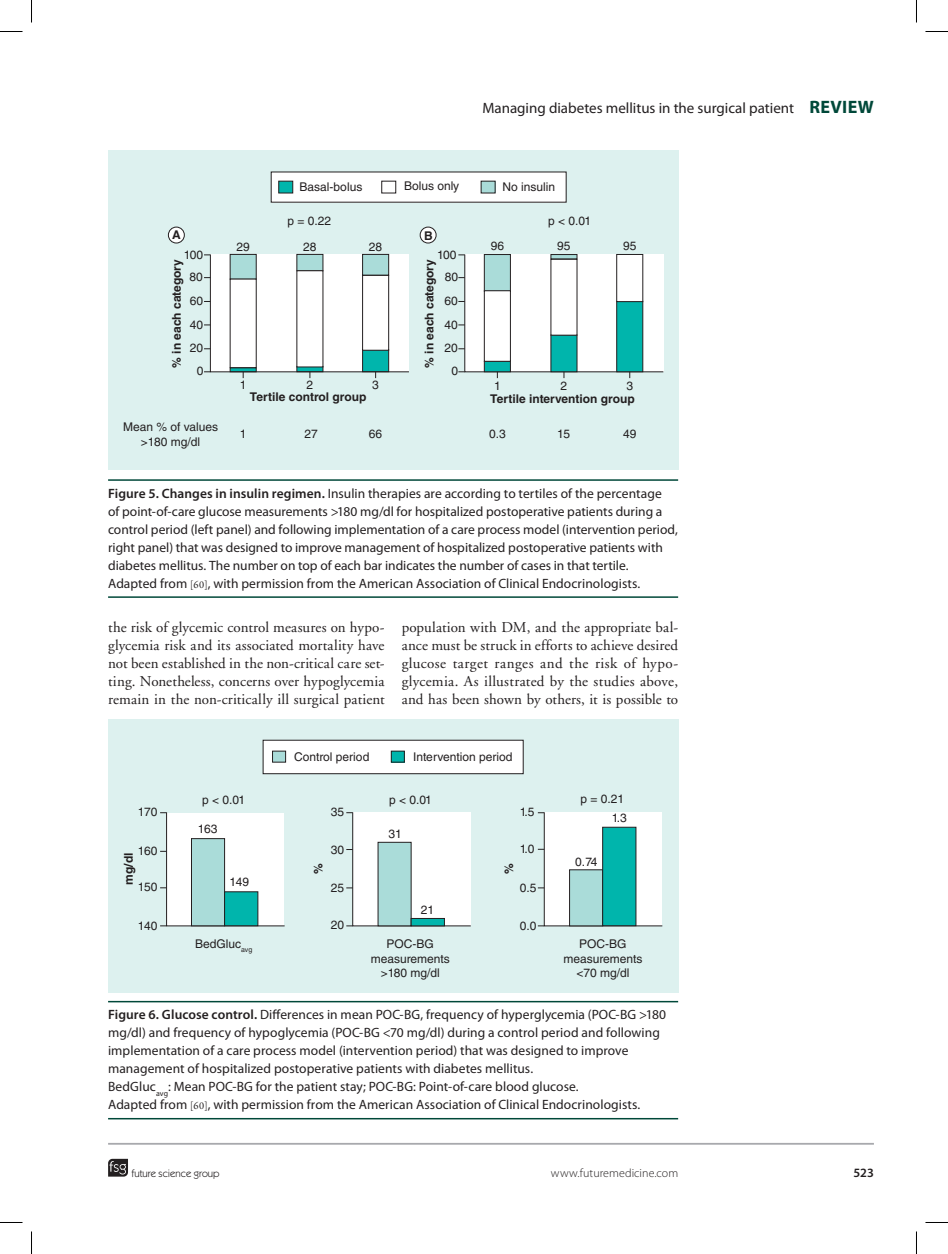
<style>
.page{position:relative;width:948px;height:1254px;background:#fff}
.page>*{position:absolute;margin:0;border:0;box-sizing:border-box;transform-origin:0 0}
.t1{font:15px/18px "Adobe Garamond";letter-spacing:.005em;color:#231f20;text-align:justify}
.t2{font:15px "Myriad Pro";color:#231f20}
.t3{font:13.5px/18px "Myriad Pro";color:#231f20}
.t4{font:600 12.75px "Myriad Pro";color:#231f20}
.t5{font:12px/23.4px "Helvetica LT Std";color:#231f20;text-align:center}
.t6{font:700 12px "Helvetica LT Std";color:#231f20}
.t7{font:300 12px "Myriad Pro";letter-spacing:.005em;color:#231f20}
.t8{font:10.5px "Itc Kabel";color:#231f20}
.s1{font-weight:700;font-size:18px;color:#004839}
.s2{font-weight:600}
.s3{font-family:"Garamond Premr Pro";font-size:10.5px}
</style>
<div class="page">
<svg style="left:108px;top:1158px;width:20px;height:18px"></svg>
<hr style="left:108px;top:1142px;width:765px;height:2px;background:#a8a9ad">
<hr style="left:108px;top:479px;width:570px;height:2px;background:#004839">
<hr style="left:108px;top:596px;width:570px;height:2px;background:#004839">
<hr style="left:108px;top:1001px;width:570px;height:1px;background:#004839">
<hr style="left:108px;top:1118px;width:570px;height:1px;background:#004839">
<div style="left:108px;top:151px;width:570px;height:318px;background:#ddf1ef"></div>
<svg style="left:270px;top:171px;width:394px;height:201px"></svg>
<div style="left:616px;top:301px;width:27px;height:71px;background:#00b5ac;border:1px solid #231f20"></div>
<div style="left:616px;top:254px;width:27px;height:48px;background:#fff;border:1px solid #231f20"></div>
<svg style="left:204px;top:180px;width:426px;height:199px"></svg>
<div style="left:168px;top:227px;width:16px;height:16px;background:#fff;border-radius:50%"></div>
<div style="left:168px;top:227px;width:17px;height:16px;border:1px solid #231f20;border-radius:50%"></div>
<div style="left:420px;top:227px;width:16px;height:16px;background:#fff;border-radius:50%"></div>
<div style="left:420px;top:227px;width:16px;height:16px;border:1px solid #231f20;border-radius:50%"></div>
<svg style="left:210px;top:254px;width:199px;height:118px;background:#e7efee"></svg>
<div style="left:108px;top:719px;width:570px;height:273px;background:#ddf1ef"></div>
<div style="left:545px;top:812px;width:118px;height:114px;background:#fff"></div>
<div style="left:569px;top:869px;width:34px;height:57px;background:#aadcd9;border:1px solid #231f20"></div>
<div style="left:602px;top:827px;width:34px;height:99px;background:#00b5ac;border:1px solid #231f20"></div>
<div style="left:263px;top:740px;width:260px;height:34px;background:#fff"></div>
<svg style="left:160px;top:750px;width:385px;height:176px"></svg>
<svg style="left:0;top:31px;width:22px;height:1px"></svg>
<svg style="left:925px;top:31px;width:22px;height:1px"></svg>
<svg style="left:0;top:1222px;width:22px;height:1px"></svg>
<svg style="left:925px;top:1222px;width:22px;height:1px"></svg>
<svg style="left:31px;top:0;width:1px;height:23px"></svg>
<svg style="left:31px;top:1231px;width:1px;height:23px"></svg>
<svg style="left:916px;top:0;width:1px;height:23px"></svg>
<svg style="left:916px;top:1231px;width:1px;height:23px"></svg>
<p class="t2" style="left:482px;top:99px;width:393px">Managing diabetes mellitus in the surgical patient <span class="s1">REVIEW</span></p>
<p class="t5" style="left:299px;top:175px;width:64px">Basal-bolus</p>
<p class="t5" style="left:404px;top:174px;width:57px">Bolus only</p>
<p class="t5" style="left:502px;top:175px;width:54px">No insulin</p>
<p class="t5" style="left:287px;top:209px;width:45px">p = 0.22</p>
<p class="t6" style="left:172px;top:227px;width:10px">A</p>
<p class="t6" style="left:424px;top:228px;width:10px">B</p>
<p class="t5" style="left:236px;top:234px;width:15px">29</p>
<p class="t5" style="left:303px;top:234px;width:15px">28</p>
<p class="t5" style="left:369px;top:234px;width:15px">28</p>
<p class="t6" style="left:169px;top:368px;width:110px;rotate:-90deg">% in each category</p>
<p class="t5" style="left:437px;top:243px;width:22px;line-height:22.8px;text-align:right">100<br>80</p>
<p class="t5" style="left:184px;top:243px;width:21px;line-height:22.8px">100<br>80</p>
<p class="t5" style="left:190px;top:289px;width:15px">60<br>40<br>20<br>0</p>
<p class="t6" style="left:422px;top:368px;width:110px;rotate:-90deg">% in each category</p>
<p class="t5" style="left:444px;top:289px;width:15px;text-align:right">60<br>40<br>20<br>0</p>
<p class="t5" style="left:240px;top:373px;width:8px">1</p>
<p class="t5" style="left:306px;top:373px;width:8px">2</p>
<p class="t5" style="left:372px;top:373px;width:8px">3</p>
<p class="t5" style="left:123px;top:420px;width:97px;line-height:14.4px">Mean % of values &gt;180 mg/dl</p>
<p class="t6" style="left:250px;top:389px;width:118px">Tertile control group</p>
<p class="t5" style="left:240px;top:422px;width:8px">1</p>
<p class="t5" style="left:304px;top:422px;width:15px">27</p>
<p class="t5" style="left:369px;top:422px;width:15px">66</p>
<p class="t5" style="left:548px;top:209px;width:44px">p &lt; 0.01</p>
<p class="t5" style="left:490px;top:234px;width:15px">96</p>
<p class="t5" style="left:557px;top:234px;width:15px">95</p>
<p class="t5" style="left:623px;top:234px;width:15px">95</p>
<p class="t5" style="left:494px;top:374px;width:8px">1</p>
<p class="t5" style="left:489px;top:422px;width:18px">0.3</p>
<p class="t5" style="left:560px;top:374px;width:8px">2</p>
<p class="t5" style="left:626px;top:374px;width:8px">3</p>
<p class="t5" style="left:557px;top:422px;width:14px">15</p>
<p class="t5" style="left:623px;top:422px;width:15px">49</p>
<p class="t6" style="left:490px;top:392px;width:146px">Tertile intervention group</p>
<p class="t3" style="left:108px;top:484px;width:571px"><span class="s2">Figure 5. Changes in insulin regimen.</span> Insulin therapies are according to tertiles of the percentage<br>of point-of-care glucose measurements &gt;180 mg/dl for hospitalized postoperative patients during a control period (left panel) and following implementation of a care process model (intervention period, right panel) that was designed to improve management of hospitalized postoperative patients with diabetes mellitus. The number on top of each bar indicates the number of cases in that tertile.<br>Adapted from <span class="s3">[60]</span>, with permission from the American Association of Clinical Endocrinologists.</p>
<p class="t1" style="left:108px;top:619px;width:278px">the risk of glycemic control measures on hypo&shy;glycemia risk and its associated mortality have not been established in the non-critical care set&shy;ting. Nonetheless, concerns over hypoglycemia remain in the non-critically ill surgical patient</p>
<p class="t1" style="left:401px;top:619px;width:278px">population with DM, and the appropriate bal&shy;ance must be struck in efforts to achieve desired glucose target ranges and the risk of hypo&shy;glycemia. As illustrated by the studies above, and has been shown by others, it is possible to</p>
<p class="t5" style="left:294px;top:744px;width:77px">Control period</p>
<p class="t5" style="left:413px;top:744px;width:101px">Intervention period</p>
<p class="t5" style="left:202px;top:787px;width:44px">p &lt; 0.01</p>
<p class="t5" style="left:389px;top:788px;width:44px">p &lt; 0.01</p>
<p class="t5" style="left:580px;top:787px;width:45px">p = 0.21</p>
<p class="t5" style="left:331px;top:800px;width:15px">35</p>
<p class="t5" style="left:331px;top:838px;width:15px">30</p>
<p class="t5" style="left:331px;top:875px;width:15px">25</p>
<p class="t5" style="left:331px;top:913px;width:15px">20</p>
<p class="t5" style="left:138px;top:800px;width:21px">170</p>
<p class="t5" style="left:519px;top:800px;width:16px">1.5</p>
<p class="t5" style="left:519px;top:837px;width:16px">1.0</p>
<p class="t5" style="left:519px;top:875px;width:18px">0.5</p>
<p class="t5" style="left:519px;top:913px;width:18px">0.0</p>
<p class="t5" style="left:612px;top:806px;width:16px">1.3</p>
<p class="t5" style="left:198px;top:816px;width:21px">163</p>
<p class="t5" style="left:388px;top:822px;width:15px">31</p>
<p class="t5" style="left:138px;top:839px;width:21px">160</p>
<p class="t5" style="left:138px;top:875px;width:21px">150</p>
<p class="t5" style="left:138px;top:913px;width:21px">140</p>
<p class="t6" style="left:121px;top:884px;width:34px;rotate:-90deg">mg/dl</p>
<p class="t6" style="left:311px;top:874px;width:12px;rotate:-90deg">%</p>
<p class="t6" style="left:501px;top:874px;width:12px;rotate:-90deg">%</p>
<p class="t5" style="left:575px;top:849px;width:24px">0.74</p>
<p class="t5" style="left:229px;top:870px;width:21px">149</p>
<p class="t5" style="left:420px;top:898px;width:15px">21</p>
<p class="t5" style="left:195px;top:932px;width:59px">BedGluc<sub>avg</sub></p>
<p class="t5" style="left:370px;top:936px;width:81px;line-height:14.4px">POC-BG measurements &gt;180 mg/dl</p>
<p class="t5" style="left:563px;top:936px;width:81px;line-height:14.4px">POC-BG measurements &lt;70 mg/dl</p>
<p class="t3" style="left:108px;top:1005px;width:559px"><span class="s2">Figure 6. Glucose control.</span> Differences in mean POC-BG, frequency of hyperglycemia (POC-BG &gt;180 mg/dl) and frequency of hypoglycemia (POC-BG &lt;70 mg/dl) during a control period and following implementation of a care process model (intervention period) that was designed to improve management of hospitalized postoperative patients with diabetes mellitus.<br>BedGluc<sub>avg</sub>: Mean POC-BG for the patient stay; POC-BG: Point-of-care blood glucose.<br>Adapted from <span class="s3">[60]</span>, with permission from the American Association of Clinical Endocrinologists.</p>
<p class="t8" style="left:131px;top:1167px;width:90px">future science group</p>
<p class="t7" style="left:551px;top:1166px;width:129px">www.futuremedicine.com</p>
<p class="t4" style="left:853px;top:1164px;width:22px">523</p>
</div>
